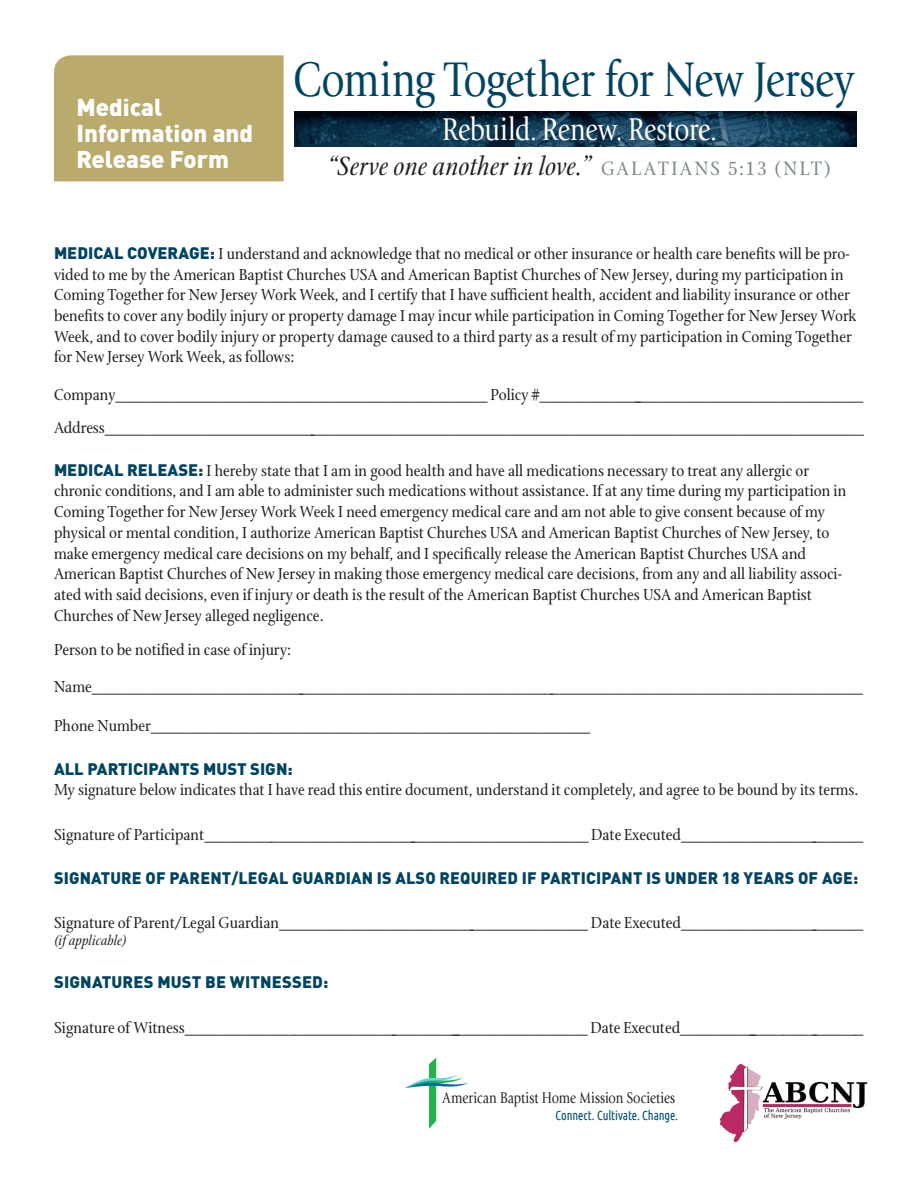
<style>
.page{position:relative;width:918px;height:1188px;background:#fff}
.page>*{position:absolute;margin:0;border:0;box-sizing:border-box;transform-origin:0 0}
.t1{font:51px "Giovanni";letter-spacing:-.005em;color:#004462;scale:.8 1}
.t2{font:33px "Giovanni";letter-spacing:-.005em;color:#fff;scale:.8 1}
.t3{font:italic 28.5px "Stone Print";color:#231f20}
.t4{font:900 24px/25.8px "DINOT";color:#fff}
.t5{font:21px "Stone Print";color:#7c8887}
.t6{font:17.25px/20.7px "Stone Print";color:#231f20}
.t7{font:900 16.5px "DINOT";color:#004462}
.t8{font:16.2px "Giovanni";color:#231f20;scale:.8 1}
.t9{font:italic 15px "Stone Print";color:#231f20}
.t10{font:13.05px "Ubuntu Condensed";letter-spacing:-.005em;color:#004f70;scale:.93 1}
.s1{font-style:normal;font-size:21px;color:#7c8887}
.s2{font-family:"DINOT";font-weight:900;font-size:16.5px;color:#004462}
</style>
<div class="page">
<div style="left:54px;top:55px;width:230px;height:126px;background:#baab6d"></div>
<img style="left:295px;top:111px;width:561px;height:36px">
<svg style="left:405px;top:1058px;width:63px;height:71px"></svg>
<img style="left:719px;top:1063px;width:149px;height:80px">
<h3 class="t4" style="left:76px;top:93px;width:178px">MEDICAL<br>INFORMATION AND<br>RELEASE FORM</h3>
<h1 class="t1" style="left:293px;top:49px;width:703px">Coming Together for New Jersey</h1>
<h2 class="t2" style="left:442px;top:110px;width:345px">Rebuild. Renew. Restore.</h2>
<h3 class="t3" style="left:328px;top:149px;width:303px">“Serve one another in love.” <span class="s1">Galatians</span></h3>
<p class="t5" style="left:728px;top:156px;width:104px">5:13 (NLT)</p>
<p class="t6" style="left:54px;top:243px;width:804px"><span class="s2">MEDICAL COVERAGE:</span> I understand and acknowledge that no medical or other insurance or health care benefits will be pro&shy;vided to me by the American Baptist Churches USA and American Baptist Churches of New Jersey, during my participation in Coming Together for New Jersey Work Week, and I certify that I have sufficient health, accident and liability insurance or other benefits to cover any bodily injury or property damage I may incur while participation in Coming Together for New Jersey Work Week, and to cover bodily injury or property damage caused to a third party as a result of my participation in Coming Together for New Jersey Work Week, as follows:</p>
<p class="t6" style="left:54px;top:378px;width:811px;line-height:33px">Company____________________________________________ Policy #_______________________________________<br>Address___________________________________________________________________________________________</p>
<p class="t6" style="left:54px;top:460px;width:794px"><span class="s2">MEDICAL RELEASE:</span> I hereby state that I am in good health and have all medications necessary to treat any allergic or chronic conditions, and I am able to administer such medications without assistance. If at any time during my participation in Coming Together for New Jersey Work Week I need emergency medical care and am not able to give consent because of my physical or mental condition, I authorize American Baptist Churches USA and American Baptist Churches of New Jersey, to make emergency medical care decisions on my behalf, and I specifically release the American Baptist Churches USA and American Baptist Churches of New Jersey in making those emergency medical care decisions, from any and all liability associ&shy;ated with said decisions, even if injury or death is the result of the American Baptist Churches USA and American Baptist Churches of New Jersey alleged negligence.</p>
<p class="t6" style="left:54px;top:631px;width:811px;line-height:37.2px">Person to be notified in case of injury:<br>Name____________________________________________________________________________________________</p>
<p class="t6" style="left:54px;top:715px;width:538px">Phone Number____________________________________________________</p>
<p class="t7" style="left:54px;top:755px;width:240px">ALL PARTICIPANTS MUST SIGN:</p>
<p class="t6" style="left:54px;top:780px;width:806px">My signature below indicates that I have read this entire document, understand it completely, and agree to be bound by its terms.</p>
<p class="t6" style="left:54px;top:824px;width:811px">Signature of Participant______________________________________________ Date Executed______________________</p>
<p class="t7" style="left:54px;top:864px;width:21px">SIGNATURE</p>
<p class="t7" style="left:146px;top:864px;width:35px">OF PARENT</p>
<p class="t7" style="left:231px;top:864px;width:18px">/LEGAL</p>
<p class="t7" style="left:292px;top:864px;width:11px">GUARDIAN</p>
<p class="t7" style="left:377px;top:864px;width:30px">IS ALSO</p>
<p class="t7" style="left:439px;top:864px;width:42px">REQUIRED</p>
<p class="t7" style="left:522px;top:864px;width:29px">IF PARTICIPANT</p>
<p class="t7" style="left:646px;top:864px;width:31px">IS UNDER</p>
<p class="t7" style="left:722px;top:864px;width:43px">18 YEARS</p>
<p class="t7" style="left:798px;top:864px;width:35px">OF AGE</p>
<p class="t7" style="left:853px;top:864px;width:7px">:</p>
<p class="t6" style="left:54px;top:913px;width:811px">Signature of Parent/Legal Guardian_____________________________________ Date Executed______________________</p>
<p class="t9" style="left:54px;top:931px;width:74px">(if applicable)</p>
<p class="t7" style="left:54px;top:969px;width:11px">SIGNATURES</p>
<p class="t7" style="left:157px;top:969px;width:12px">MUST</p>
<p class="t7" style="left:205px;top:969px;width:51px">BE WITNESSED</p>
<p class="t7" style="left:323px;top:969px;width:7px">:</p>
<p class="t6" style="left:54px;top:1017px;width:811px">Signature of Witness________________________________________________ Date Executed_______________________</p>
<p class="t8" style="left:443px;top:1088px;width:292px">American Baptist Home Mission Societies</p>
<p class="t10" style="left:556px;top:1107px;width:133px">Connect. Cultivate. Change.</p>
</div>
